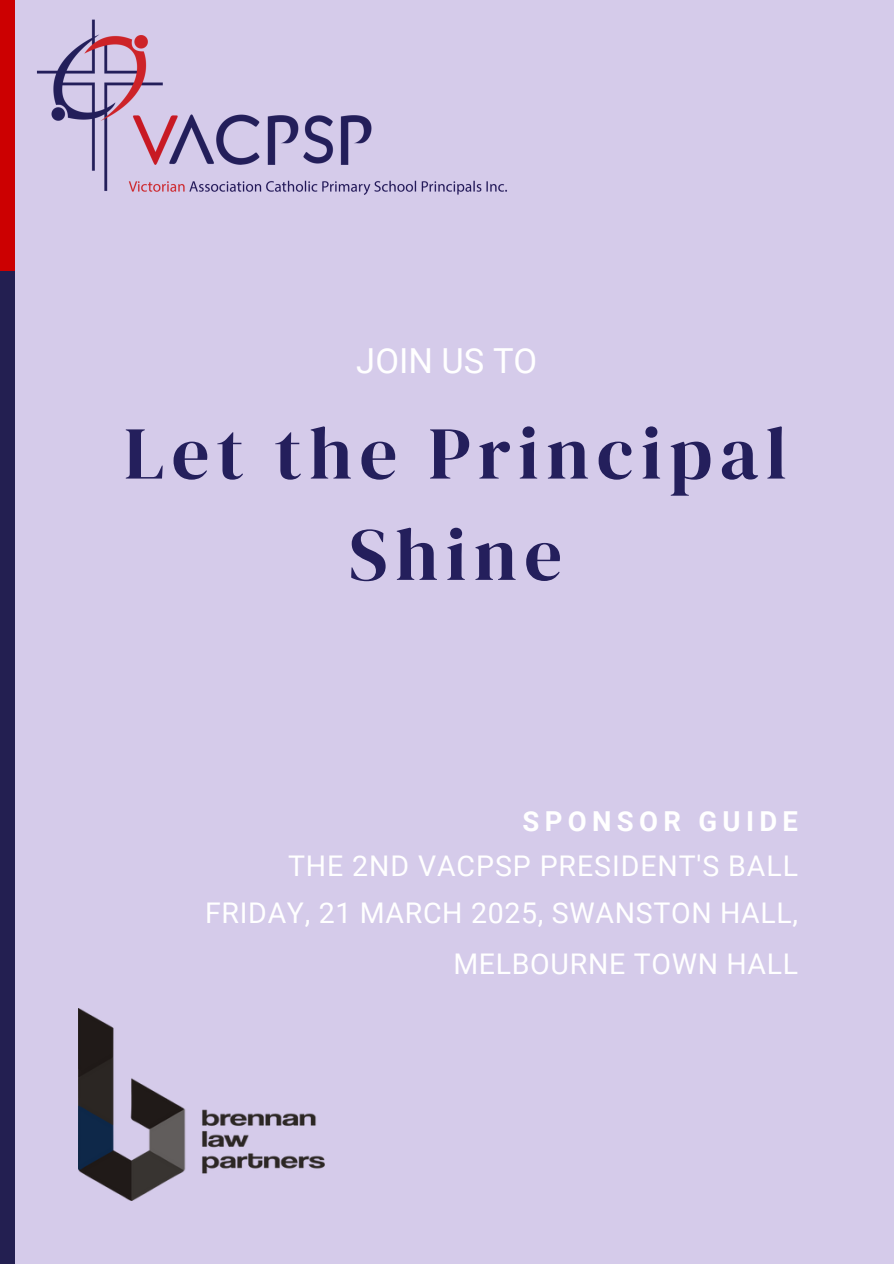
<style>
.page{position:relative;width:894px;height:1264px;background:#fff}
.page>*{position:absolute;margin:0;border:0;box-sizing:border-box;transform-origin:0 0}
.t1{font:74.4px/101.2px "DM Serif Display";letter-spacing:.1em;color:#241f5c;text-align:center}
.t2{font:34.5px "Roboto";color:#fff}
.t3{font:28.5px "Roboto";letter-spacing:.025em;color:#fff}
.t4{font:700 27.45px "Roboto";letter-spacing:.195em;color:#fff}
</style>
<div class="page">
<div style="left:0;top:0;width:893px;height:1263px;background:#d5cbea"></div>
<div style="left:0;top:26px;width:15px;height:1237px;background:#231f51"></div>
<div style="left:0;top:0;width:15px;height:271px;background:#cc0001"></div>
<img style="left:37px;top:19px;width:470px;height:176px">
<img style="left:79px;top:1008px;width:245px;height:192px">
<h1 class="t2" style="left:356px;top:341px;width:182px">JOIN US TO</h1>
<p class="t1" style="left:124px;top:402px;width:664px">Let the Principal<br>Shine</p>
<p class="t4" style="left:522px;top:805px;width:277px">SPONSOR GUIDE</p>
<p class="t3" style="left:288px;top:849px;width:511px">THE 2ND VACPSP PRESIDENT'S BALL</p>
<p class="t3" style="left:205px;top:896px;width:594px">FRIDAY, 21 MARCH 2025, SWANSTON HALL,</p>
<h2 class="t3" style="left:453px;top:947px;width:346px">MELBOURNE TOWN HALL</h2>
</div>
